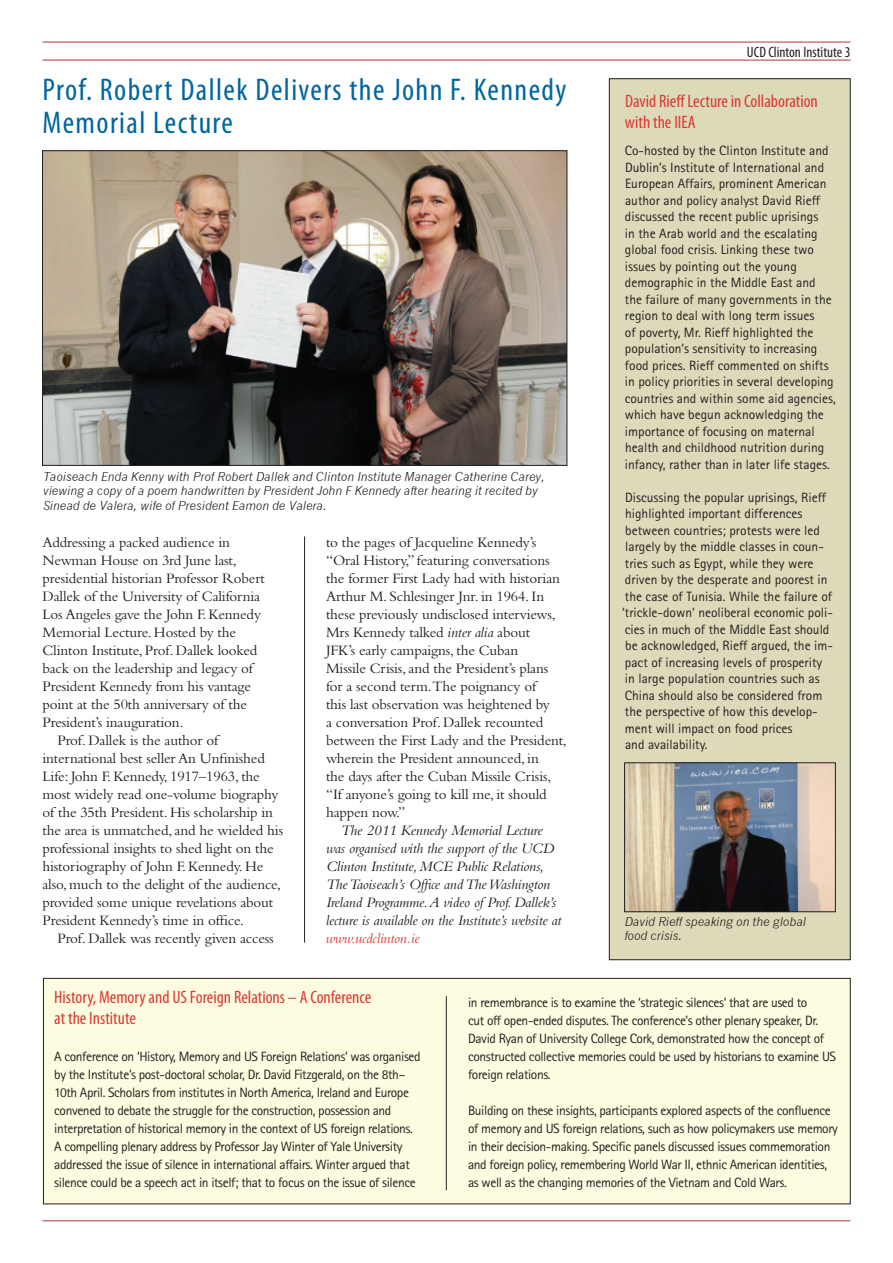
<style>
.page{position:relative;width:893px;height:1263px;background:#fff}
.page>*{position:absolute;margin:0;border:0;box-sizing:border-box;transform-origin:0 0}
.t1{font:condensed 31.5px/33px "Myriad Pro";color:#0166a0}
.t2{font:condensed 18px/21px "Myriad Pro";color:#db3932}
.t3{font:15px/18px "Bembo";letter-spacing:-.01em;color:#231f20}
.t4{font:italic 15px/18px "Bembo";letter-spacing:-.01em;color:#231f20}
.t5{font:condensed 15px "Myriad Pro";color:#231f20}
.t6{font:italic 15px "Bembo";letter-spacing:-.01em;color:#db3932}
.t7{font:13.5px/16.5px "Rotis Sans Serif";color:#231f20}
.t8{font:13.5px/18px "Rotis Sans Serif";letter-spacing:-.03em;color:#231f20}
.t9{font:italic 12px/14.4px "News Gothic";color:#231f20}
.s1{font-style:italic}
</style>
<div class="page">
<div style="left:609px;top:79px;width:241px;height:881px;background:#dddaba"></div>
<div style="left:43px;top:978px;width:807px;height:226px;background:#fdfce0"></div>
<hr style="left:43px;top:1220px;width:807px;height:1px;background:#ad353e">
<hr style="left:43px;top:42px;width:807px;height:1px;background:#ad353e">
<hr style="left:43px;top:60px;width:807px;height:1px;background:#ad353e">
<div style="left:609px;top:79px;width:241px;height:881px;border:1px solid #231f20"></div>
<div style="left:43px;top:978px;width:807px;height:226px;border:1px solid #231f20"></div>
<hr style="left:304px;top:536px;width:1px;height:407px;background:#231f20">
<hr style="left:446px;top:996px;width:1px;height:194px;background:#231f20">
<img style="left:44px;top:153px;width:521px;height:311px">
<div style="left:42px;top:151px;width:525px;height:315px;border:1px solid #231f20"></div>
<img style="left:626px;top:765px;width:208px;height:145px">
<div style="left:624px;top:763px;width:212px;height:149px;border:1px solid #231f20"></div>
<h1 class="t1" style="left:43px;top:73px;width:525px">P r o f. R o b e r t D a l l e k D e l i v e r s t h e J o h n F. K e n n e d y<br>M e m o r i a l Le c t u re</h1>
<p class="t9" style="left:43px;top:469px;width:503px">Taoiseach Enda Kenny with Prof Robert Dallek and Clinton Institute Manager Catherine Carey, viewing a copy of a poem handwritten by President John F Kennedy after hearing it recited by<br>Sinead de Valera, wife of President Eamon de Valera.</p>
<p class="t3" style="left:43px;top:533px;width:224px">Addressing a packed audience in Newman House on 3rd June last, presidential historian Professor Robert Dallek of the University of California Los Angeles gave the John F. Kennedy Memorial Lecture. Hosted by the Clinton Institute, Prof. Dallek looked back on the leadership and legacy of President Kennedy from his vantage point at the 50th anniversary of the President’s inauguration.</p>
<p class="t3" style="left:43px;top:731px;width:242px;text-indent:15px">Prof. Dallek is the author of international best seller An Unfinished Life: John F. Kennedy, 1917–1963, the most widely read one-volume biography of the 35th President. His scholarship in the area is unmatched, and he wielded his professional insights to shed light on the historiography of John F. Kennedy. He also, much to the delight of the audience, provided some unique revelations about President Kennedy’s time in office.</p>
<p class="t3" style="left:57px;top:929px;width:218px">Prof. Dallek was recently given access</p>
<p class="t3" style="left:326px;top:533px;width:242px">to the pages of Jacqueline Kennedy’s “Oral History,” featuring conversations the former First Lady had with historian Arthur M. Schlesinger Jnr. in 1964. In these previously undisclosed interviews, Mrs Kennedy talked <span class="s1">inter alia</span> about<br>JFK’s early campaigns, the Cuban<br>Missile Crisis, and the President’s plans for a second term.The poignancy of<br>this last observation was heightened by<br>a conversation Prof. Dallek recounted between the First Lady and the President, wherein the President announced, in<br>the days after the Cuban Missile Crisis, “If anyone’s going to kill me, it should happen now.”</p>
<p class="t4" style="left:326px;top:821px;width:237px;text-indent:15px">The 2011 Kennedy Memorial Lecture was organised with the support of the UCD Clinton Institute, MCE Public Relations, The Taoiseach’s Office andThe Washington Ireland Programme.A video of Prof. Dallek’s lecture is available on the Institute’s website at</p>
<p class="t6" style="left:326px;top:929px;width:95px">www.ucdclinton.ie</p>
<p class="t5" style="left:747px;top:43px;width:105px">UCD Clinton Institute 3</p>
<p class="t2" style="left:625px;top:91px;width:194px">David Rieff Lecture in Collaboration with the IIEA</p>
<p class="t7" style="left:625px;top:142px;width:213px">Co-hosted by the Clinton Institute and Dublin’s Institute of International and European Affairs, prominent American author and policy analyst David Rieff discussed the recent public uprisings<br>in the Arab world and the escalating global food crisis. Linking these two issues by pointing out the young demographic in the Middle East and the failure of many governments in the region to deal with long term issues<br>of poverty, Mr. Rieff highlighted the population’s sensitivity to increasing food prices. Rieff commented on shifts in policy priorities in several developing countries and within some aid agencies, which have begun acknowledging the importance of focusing on maternal health and childhood nutrition during infancy, rather than in later life stages.</p>
<p class="t7" style="left:625px;top:489px;width:203px">Discussing the popular uprisings, Rieff</p>
<p class="t7" style="left:625px;top:505px;width:179px">highlighted important differences</p>
<p class="t7" style="left:625px;top:522px;width:196px">between countries; protests were led</p>
<p class="t7" style="left:625px;top:538px;width:200px">largely by the middle classes in coun-</p>
<p class="t7" style="left:625px;top:555px;width:190px">tries such as Egypt, while they were</p>
<p class="t7" style="left:622px;top:571px;width:212px">driven by the desperate and poorest in the case of Tunisia. While the failure of ‘trickle-down’ neoliberal economic poli&shy;cies in much of the Middle East should be acknowledged, Rieff argued, the im-</p>
<p class="t7" style="left:625px;top:654px;width:199px">pact of increasing levels of prosperity</p>
<p class="t7" style="left:625px;top:670px;width:196px">in large population countries such as</p>
<p class="t7" style="left:625px;top:687px;width:199px">China should also be considered from</p>
<p class="t7" style="left:625px;top:703px;width:194px">the perspective of how this develop-</p>
<p class="t7" style="left:625px;top:720px;width:169px">ment will impact on food prices</p>
<p class="t7" style="left:625px;top:736px;width:84px">and availability.</p>
<p class="t9" style="left:624px;top:914px;width:183px">David Rieff speaking on the global food crisis.</p>
<p class="t2" style="left:54px;top:986px;width:319px">History, Memory and US Foreign Relations – A Conference</p>
<p class="t8" style="left:468px;top:993px;width:341px">in remembrance is to examine the ‘strategic silences’ that are used to</p>
<p class="t2" style="left:54px;top:1007px;width:83px">at the Institute</p>
<p class="t8" style="left:468px;top:1011px;width:352px">cut off open-ended disputes. The conference’s other plenary speaker, Dr.</p>
<p class="t8" style="left:468px;top:1029px;width:357px">David Ryan of University College Cork, demonstrated how the concept of</p>
<p class="t8" style="left:54px;top:1047px;width:368px">A conference on ‘History, Memory and US Foreign Relations’ was organised</p>
<p class="t8" style="left:468px;top:1047px;width:369px">constructed collective memories could be used by historians to examine US</p>
<p class="t8" style="left:54px;top:1065px;width:353px">by the Institute’s post-doctoral scholar, Dr. David Fitzgerald, on the 8th–</p>
<p class="t8" style="left:468px;top:1065px;width:84px">foreign relations.</p>
<p class="t8" style="left:54px;top:1083px;width:356px">10th April. Scholars from institutes in North America, Ireland and Europe convened to debate the struggle for the construction, possession and</p>
<p class="t8" style="left:468px;top:1101px;width:364px">Building on these insights, participants explored aspects of the confluence</p>
<p class="t8" style="left:54px;top:1119px;width:360px">interpretation of historical memory in the context of US foreign relations.</p>
<p class="t8" style="left:468px;top:1119px;width:371px">of memory and US foreign relations, such as how policymakers use memory</p>
<p class="t8" style="left:54px;top:1137px;width:350px">A compelling plenary address by Professor Jay Winter of Yale University</p>
<p class="t8" style="left:468px;top:1137px;width:364px">in their decision-making. Specific panels discussed issues commemoration</p>
<p class="t8" style="left:54px;top:1155px;width:357px">addressed the issue of silence in international affairs. Winter argued that</p>
<p class="t8" style="left:468px;top:1155px;width:360px">and foreign policy, remembering World War II, ethnic American identities,</p>
<p class="t8" style="left:54px;top:1173px;width:363px">silence could be a speech act in itself; that to focus on the issue of silence</p>
<p class="t8" style="left:468px;top:1173px;width:320px">as well as the changing memories of the Vietnam and Cold Wars.</p>
</div>
